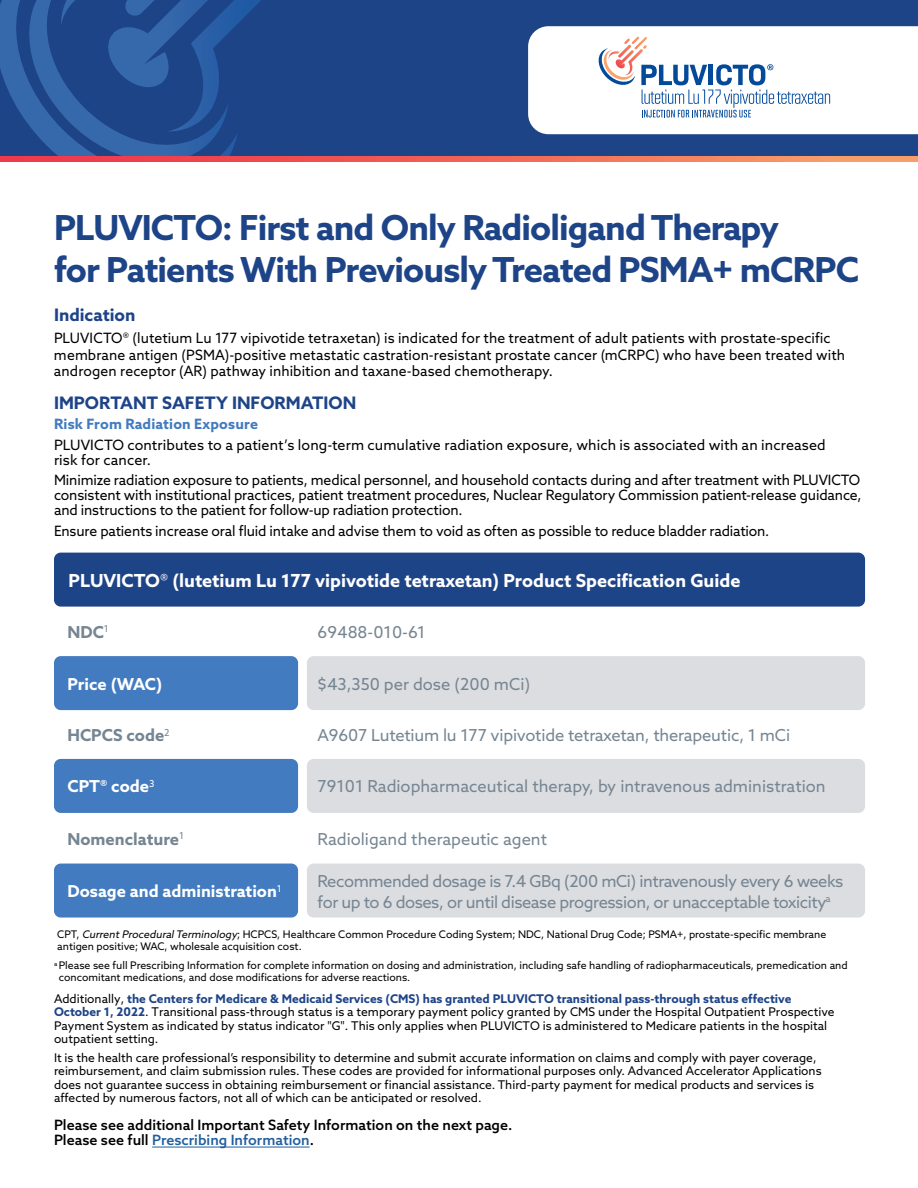
<style>
.page{position:relative;width:918px;height:1188px;background:#fff}
.page>*{position:absolute;margin:0;border:0;box-sizing:border-box;transform-origin:0 0}
.t1{font:700 34.5px/41.4px "Azo Sans";letter-spacing:-.025em;color:#1e4488}
.t2{font:700 18px "Azo Sans";color:#fff}
.t3{font:700 17.25px "Azo Sans";color:#1e4488}
.t4{font:16.5px/21px "Azo Sans";letter-spacing:-.01em;color:#758592}
.t5{font:700 16.5px "Azo Sans";color:#fff}
.t6{font:700 16.5px "Azo Sans";color:#758592}
.t7{font:14.25px/15px "Azo Sans";letter-spacing:.005em;color:#000}
.t8{font:500 14.25px/15.8px "Azo Sans";color:#000}
.t9{font:700 14.25px "Azo Sans";letter-spacing:.01em;color:#427bbf}
.t10{font:12px/13.5px "Azo Sans";color:#000}
.t11{font:10.5px/12px "Azo Sans";color:#000}
.s1{font-weight:400}
.s2{font-style:italic}
.s3{font-weight:700;color:#1e4488}
.s4{color:#215e9e}
</style>
<div class="page">
<svg style="left:0;top:0;width:918px;height:162px;background:#2c4a8a"></svg>
<hr style="left:152px;top:1147px;width:158px;height:1px;background:#215e9e">
<svg style="left:528px;top:26px;width:390px;height:108px"></svg>
<div style="left:54px;top:553px;width:811px;height:54px;background:#1e4488;border-radius:7px"></div>
<div style="left:307px;top:864px;width:558px;height:54px;background:#dcdde0;border-radius:7px"></div>
<div style="left:54px;top:864px;width:244px;height:54px;background:#427bbf;border-radius:7px"></div>
<div style="left:307px;top:759px;width:558px;height:54px;background:#dcdde0;border-radius:7px"></div>
<div style="left:54px;top:759px;width:244px;height:54px;background:#427bbf;border-radius:7px"></div>
<div style="left:307px;top:656px;width:558px;height:54px;background:#dcdde0;border-radius:7px"></div>
<div style="left:54px;top:656px;width:244px;height:54px;background:#427bbf;border-radius:7px"></div>
<h1 class="t1" style="left:54px;top:207px;width:807px">PLUVICTO: First and Only Radioligand Therapy<br>for Patients With Previously Treated PSMA+ mCRPC</h1>
<h3 class="t3" style="left:54px;top:304px;width:83px">Indication</h3>
<p class="t7" style="left:54px;top:330px;width:793px;line-height:16.5px">PLUVICTO® (lutetium Lu 177 vipivotide tetraxetan) is indicated for the treatment of adult patients with prostate-specific membrane antigen (PSMA)-positive metastatic castration-resistant prostate cancer (mCRPC) who have been treated with androgen receptor (AR) pathway inhibition and taxane-based chemotherapy.</p>
<h3 class="t3" style="left:54px;top:391px;width:304px">IMPORTANT SAFETY INFORMATION</h3>
<p class="t9" style="left:54px;top:415px;width:206px">Risk From Radiation Exposure</p>
<p class="t7" style="left:54px;top:437px;width:773px">PLUVICTO contributes to a patient’s long-term cumulative radiation exposure, which is associated with an increased risk for cancer.</p>
<p class="t7" style="left:54px;top:472px;width:809px;text-align:justify">Minimize radiation exposure to patients, medical personnel, and household contacts during and after treatment with PLUVICTO consistent with institutional practices, patient treatment procedures, Nuclear Regulatory Commission patient-release guidance, and instructions to the patient for follow-up radiation protection.</p>
<p class="t7" style="left:54px;top:523px;width:717px">Ensure patients increase oral fluid intake and advise them to void as often as possible to reduce bladder radiation.</p>
<h2 class="t2" style="left:69px;top:568px;width:673px">PLUVICTO<span class="s1">®</span> (lutetium Lu 177 vipivotide tetraxetan) Product Specification Guide</h2>
<h3 class="t6" style="left:68px;top:621px;width:43px">NDC<sup>1</sup></h3>
<h3 class="t4" style="left:318px;top:621px;width:110px">69488-010-61</h3>
<h3 class="t5" style="left:68px;top:673px;width:96px">Price (WAC)</h3>
<h3 class="t4" style="left:318px;top:673px;width:214px">$43,350 per dose (200 mCi)</h3>
<h3 class="t6" style="left:68px;top:724px;width:104px">HCPCS code<sup>2</sup></h3>
<h3 class="t4" style="left:318px;top:724px;width:474px">A9607 Lutetium lu 177 vipivotide tetraxetan, therapeutic, 1 mCi</h3>
<h3 class="t5" style="left:68px;top:776px;width:88px">CPT® code<sup>3</sup></h3>
<h3 class="t4" style="left:318px;top:776px;width:510px">79101 Radiopharmaceutical therapy, by intravenous administration</h3>
<h3 class="t6" style="left:68px;top:828px;width:118px">Nomenclature<sup>1</sup></h3>
<h3 class="t4" style="left:318px;top:828px;width:231px">Radioligand therapeutic agent</h3>
<h3 class="t5" style="left:68px;top:880px;width:216px">Dosage and administration<sup>1</sup></h3>
<h3 class="t4" style="left:318px;top:870px;width:527px">Recommended dosage is 7.4 GBq (200 mCi) intravenously every 6 weeks for up to 6 doses, or until disease progression, or unacceptable toxicity<sup>a</sup></h3>
<p class="t11" style="left:57px;top:929px;width:771px">CPT, <span class="s2">CurrentProceduralTerminology</span>; HCPCS, Healthcare Common Procedure Coding System; NDC, National Drug Code; PSMA+, prostate-specific membrane antigen positive; WAC, wholesale acquisition cost.</p>
<p class="t11" style="left:59px;top:959px;width:791px;text-indent:-5px"><sup>a</sup> Please see full Prescribing Information for complete information on dosing and administration, including safe handling of radiopharmaceuticals, premedication and concomitant medications, and dose modifications for adverse reactions.</p>
<p class="t10" style="left:54px;top:992px;width:782px">Additionally, <span class="s3">the Centers for Medicare &amp; Medicaid Services (CMS) has granted PLUVICTO transitional pass-through status effective October 1, 2022</span>. Transitional pass-through status is a temporary payment policy granted by CMS under the Hospital Outpatient Prospective Payment System as indicated by status indicator "G". This only applies when PLUVICTO is administered to Medicare patients in the hospital outpatient setting.</p>
<p class="t10" style="left:54px;top:1051px;width:769px">It is the health care professional’s responsibility to determine and submit accurate information on claims and comply with payer coverage, reimbursement, and claim submission rules. These codes are provided for informational purposes only. Advanced Accelerator Applications does not guarantee success in obtaining reimbursement or financial assistance. Third-party payment for medical products and services is affected by numerous factors, not all of which can be anticipated or resolved.</p>
<p class="t8" style="left:54px;top:1116px;width:460px">Please see additional Important Safety Information on the next page.<br>Please see full <span class="s4">Prescribing Information</span>.</p>
</div>
